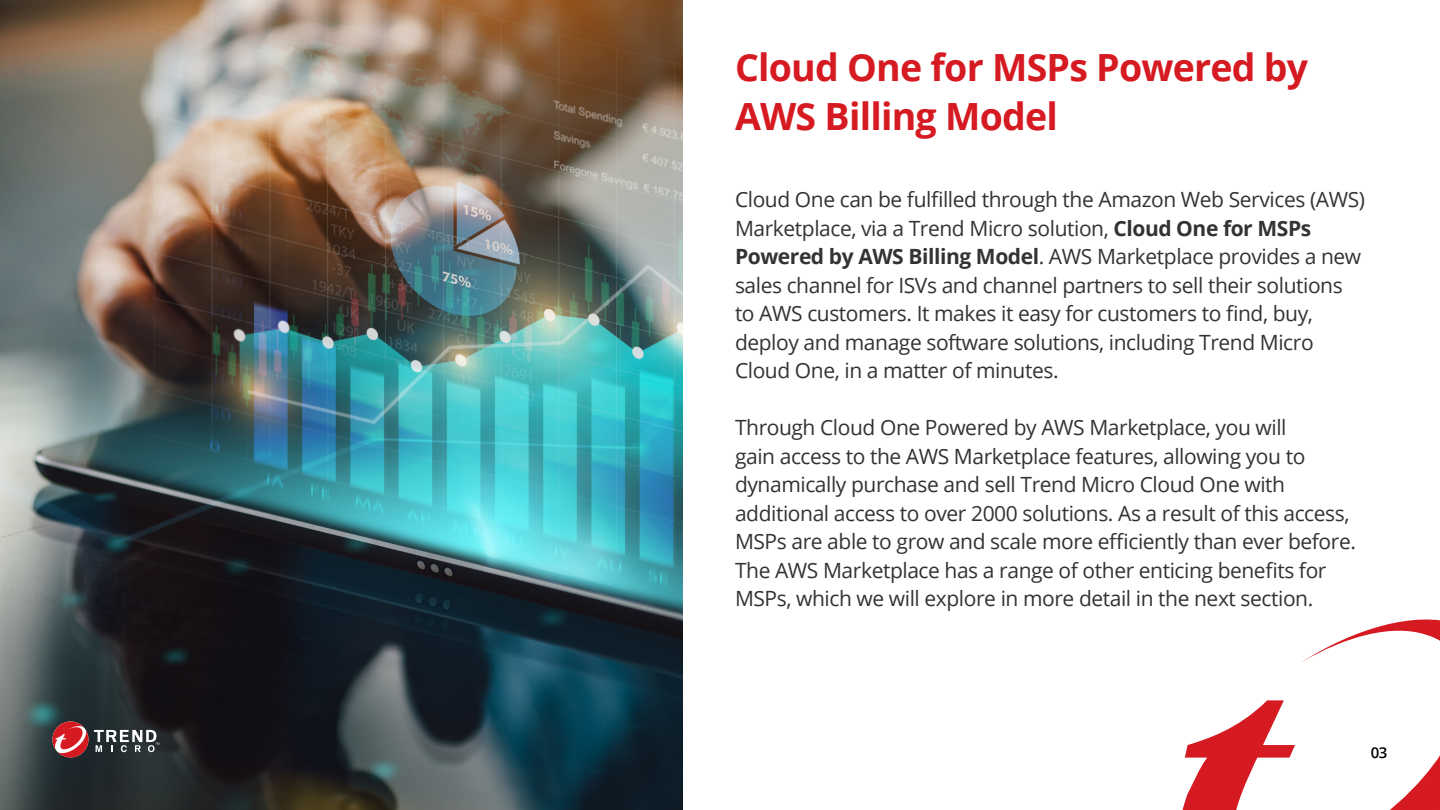
<style>
.page{position:relative;width:1440px;height:810px;background:#fff}
.page>*{position:absolute;margin:0;border:0;box-sizing:border-box;transform-origin:0 0}
.t1{font:700 37.5px/48.8px "Open Sans";letter-spacing:-.02em;color:#d61a21}
.t2{font:21px/28.5px "Open Sans";letter-spacing:-.02em;color:#333}
.t3{font:600 15px "Open Sans";color:#000}
.s1{font-weight:700}
</style>
<div class="page">
<svg style="left:1182px;top:619px;width:258px;height:191px"></svg>
<img style="left:0;top:0;width:682px;height:810px">
<svg style="left:52px;top:721px;width:107px;height:37px;background:#6e4f52"></svg>
<p class="t1" style="left:735px;top:42px;width:575px">Cloud One for MSPs Powered by<br>AWS Billing Model</p>
<p class="t2" style="left:735px;top:185px;width:632px">Cloud One can be fulfilled through the Amazon Web Services (AWS)<br>Marketplace, via a Trend Micro solution, <span class="s1">Cloud One for MSPs Powered by AWS Billing Model</span>. AWS Marketplace provides a new sales channel for ISVs and channel partners to sell their solutions to AWS customers. It makes it easy for customers to find, buy, deploy and manage software solutions, including Trend Micro Cloud One, in a matter of minutes.</p>
<p class="t2" style="left:735px;top:413px;width:622px">Through Cloud One Powered by AWS Marketplace, you will<br>gain access to the AWS Marketplace features, allowing you to dynamically purchase and sell Trend Micro Cloud One with additional access to over 2000 solutions. As a result of this access, MSPs are able to grow and scale more efficiently than ever before.<br>The AWS Marketplace has a range of other enticing benefits for MSPs, which we will explore in more detail in the next section.</p>
<p class="t3" style="left:1371px;top:742px;width:18px">03</p>
</div>
